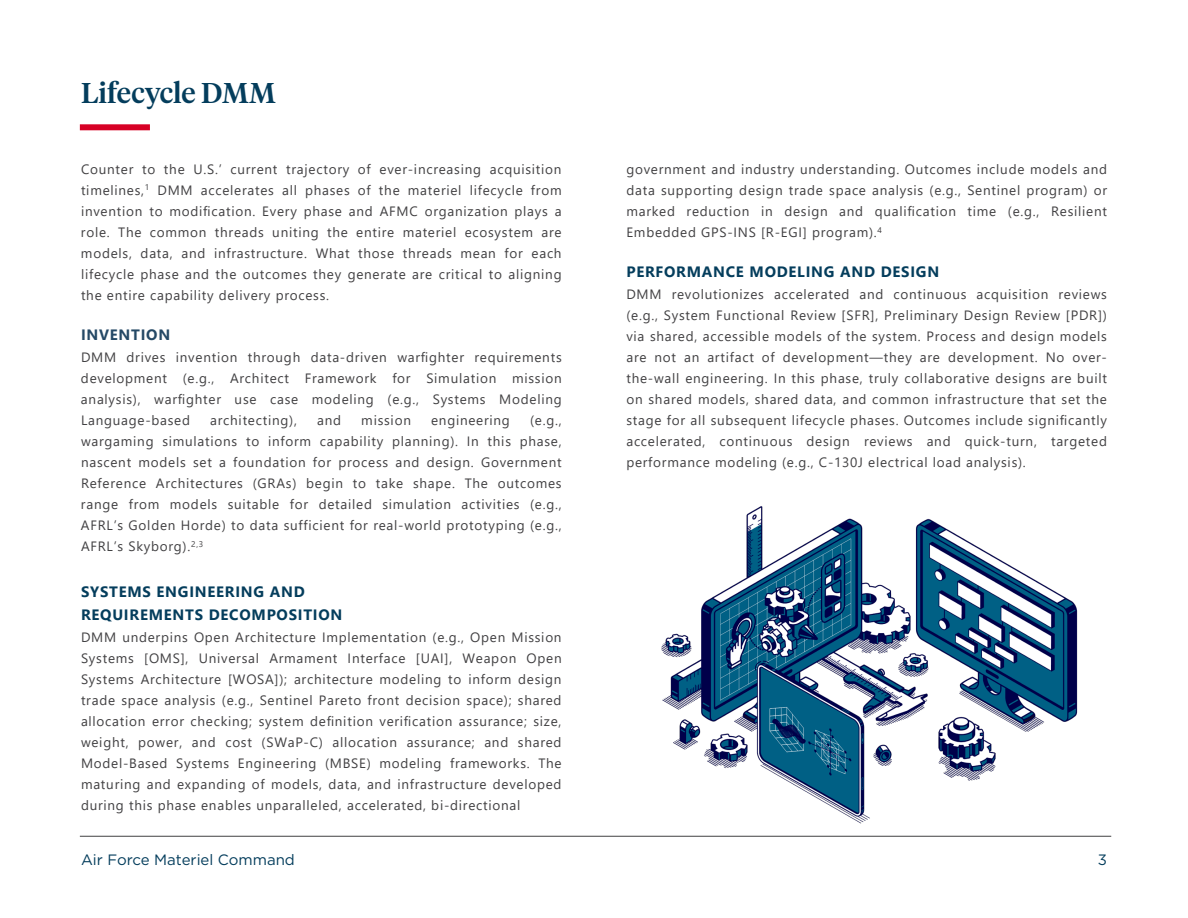
<style>
.page{position:relative;width:1188px;height:918px;background:#fff}
.page>*{position:absolute;margin:0;border:0;box-sizing:border-box;transform-origin:0 0}
.t1{font:500 28.5px "Tiempos Headline";color:#043d5c}
.t2{font:700 15px/23.4px "Segoe UI";letter-spacing:.05em;color:#043d5c}
.t3{font:15px "Gotham";color:#043d5c}
.t4{font:700 15px "Segoe UI";letter-spacing:.05em;color:#254966}
.t5{font:13.5px/21px "Segoe UI";letter-spacing:.055em;color:#414042;text-align:justify}
</style>
<div class="page">
<hr style="left:80px;top:836px;width:1031px;height:1px;background:#414042">
<div style="left:80px;top:124px;width:70px;height:6px;background:#d70025"></div>
<img style="left:639px;top:506px;width:455px;height:331px">
<h2 class="t1" style="left:81px;top:74px;width:196px">Lifecycle DMM</h2>
<p class="t5" style="left:81px;top:157px;width:482px">Counter to the U.S.’ current trajectory of ever-increasing acquisition timelines,<sup>1</sup> DMM accelerates all phases of the materiel lifecycle from invention to modification. Every phase and AFMC organization plays a role. The common threads uniting the entire materiel ecosystem are models, data, and infrastructure. What those threads mean for each lifecycle phase and the outcomes they generate are critical to aligning the entire capability delivery process.</p>
<p class="t4" style="left:81px;top:321px;width:91px">INVENTION</p>
<p class="t5" style="left:81px;top:345px;width:482px">DMM drives invention through data-driven warfighter requirements development (e.g., Architect Framework for Simulation mission analysis), warfighter use case modeling (e.g., Systems Modeling Language-based</p>
<p class="t5" style="left:210px;top:408px;width:88px">architecting),</p>
<p class="t5" style="left:317px;top:408px;width:25px">and</p>
<p class="t5" style="left:361px;top:408px;width:51px">mission</p>
<p class="t5" style="left:431px;top:408px;width:80px">engineering</p>
<p class="t5" style="left:81px;top:408px;width:482px;text-indent:449px">(e.g., wargaming simulations to inform capability planning). In this phase, nascent models set a foundation for process and design. Government Reference Architectures (GRAs) begin to take shape. The outcomes range from models suitable for detailed simulation activities (e.g., AFRL’s Golden Horde) to data sufficient for real-world prototyping (e.g., AFRL’s Skyborg).<sup>2,3</sup></p>
<p class="t2" style="left:81px;top:578px;width:263px">SYSTEMS ENGINEERING AND<br>REQUIREMENTS DECOMPOSITION</p>
<p class="t5" style="left:81px;top:625px;width:482px">DMM underpins Open Architecture Implementation (e.g., Open Mission Systems [OMS], Universal Armament Interface [UAI], Weapon Open Systems Architecture [WOSA]); architecture modeling to inform design trade space analysis (e.g., Sentinel Pareto front decision space); shared allocation error checking; system definition verification assurance; size, weight, power, and cost (SWaP-C) allocation assurance; and shared Model-Based Systems Engineering (MBSE) modeling frameworks. The maturing and expanding of models, data, and infrastructure developed during this phase enables unparalleled, accelerated, bi-directional</p>
<p class="t5" style="left:626px;top:157px;width:482px">government and industry understanding. Outcomes include models and data supporting design trade space analysis (e.g., Sentinel program) or marked reduction in design and qualification time (e.g., Resilient Embedded GPS-INS [R-EGI] program).<sup>4</sup></p>
<p class="t2" style="left:626px;top:259px;width:314px">PERFORMANCE MODELING AND DESIGN</p>
<p class="t5" style="left:626px;top:282px;width:482px">DMM revolutionizes accelerated and continuous acquisition reviews (e.g., System Functional Review [SFR], Preliminary Design Review [PDR]) via shared, accessible models of the system. Process and design models are not an artifact of development—they are development. No over&shy;the-wall engineering. In this phase, truly collaborative designs are built on shared models, shared data, and common infrastructure that set the stage for all subsequent lifecycle phases. Outcomes include significantly accelerated, continuous design reviews and quick-turn, targeted performance modeling (e.g., C-130J electrical load analysis).</p>
<p class="t3" style="left:81px;top:851px;width:215px">Air Force Materiel Command</p>
<p class="t3" style="left:1098px;top:851px;width:11px">3</p>
</div>
